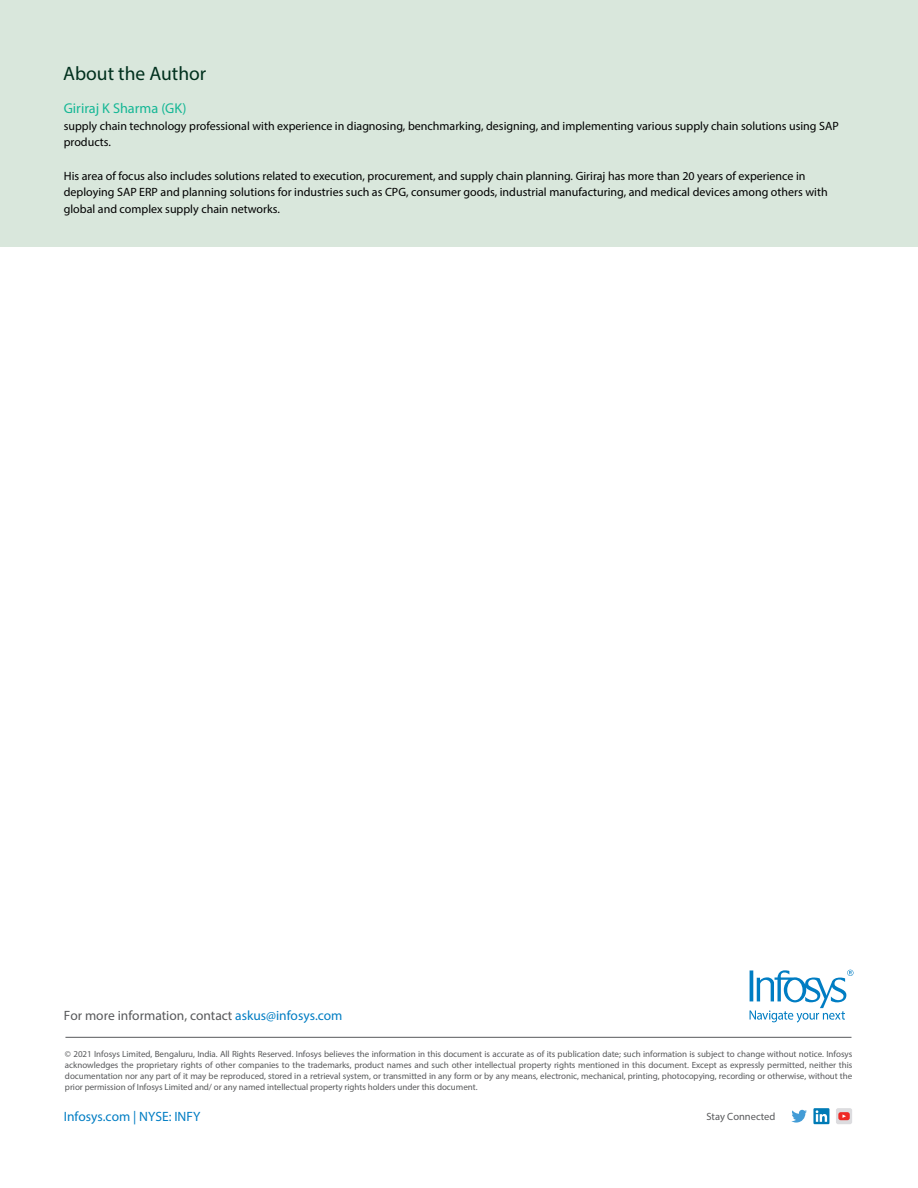
<style>
.page{position:relative;width:918px;height:1188px;background:#fff}
.page>*{position:absolute;margin:0;border:0;box-sizing:border-box;transform-origin:0 0}
.t1{font:19.5px "Myriad Pro";color:#00301d}
.t2{font:14.25px "Myriad Pro";color:#14b795}
.t3{font:13.5px "Myriad Pro";color:#58595b}
.t4{font:13.5px "Myriad Pro";color:#007dc3}
.t5{font:12px/16.5px "Myriad Pro";color:#000}
.t6{font:10.5px "Myriad Pro";color:#58595b}
.t7{font:9px/10.8px "Myriad Pro";letter-spacing:-.005em;color:#58595b;text-align:justify}
.s1{color:#007dc3}
</style>
<div class="page">
<svg style="left:791px;top:1110px;width:16px;height:13px"></svg>
<svg style="left:813px;top:1108px;width:16px;height:16px"></svg>
<svg style="left:816px;top:1110px;width:11px;height:12px"></svg>
<div style="left:836px;top:1108px;width:16px;height:16px;background:#dcdcdf;border-radius:2px"></div>
<svg style="left:838px;top:1112px;width:12px;height:8px"></svg>
<svg style="left:750px;top:970px;width:104px;height:53px"></svg>
<hr style="left:65px;top:1037px;width:787px;height:1px;background:#58595b">
<div style="left:0;top:0;width:918px;height:247px;background:#d9e7dc"></div>
<h1 class="t1" style="left:63px;top:61px;width:144px">About the Author</h1>
<h2 class="t2" style="left:64px;top:100px;width:124px">Giriraj K Sharma (GK)</h2>
<h3 class="t5" style="left:64px;top:117px;width:777px">supply chain technology professional with experience in diagnosing, benchmarking, designing, and implementing various supply chain solutions using SAP products.</h3>
<p class="t5" style="left:64px;top:167px;width:765px">His area of focus also includes solutions related to execution, procurement, and supply chain planning. Giriraj has more than 20 years of experience in deploying SAP ERP and planning solutions for industries such as CPG, consumer goods, industrial manufacturing, and medical devices among others with global and complex supply chain networks.</p>
<h3 class="t3" style="left:64px;top:1007px;width:280px">For more information, contact <span class="s1">askus@infosys.com</span></h3>
<p class="t7" style="left:65px;top:1049px;width:789px">© 2021 Infosys Limited, Bengaluru, India. All Rights Reserved. Infosys believes the information in this document is accurate as of its publication date; such information is subject to change without notice. Infosys acknowledges the proprietary rights of other companies to the trademarks, product names and such other intellectual property rights mentioned in this document. Except as expressly permitted, neither this documentation nor any part of it may be reproduced, stored in a retrieval system, or transmitted in any form or by any means, electronic, mechanical, printing, photocopying, recording or otherwise, without the prior permission of Infosys Limited and/ or any named intellectual property rights holders under this document.</p>
<h3 class="t4" style="left:64px;top:1108px;width:138px">Infosys.com | NYSE: INFY</h3>
<p class="t6" style="left:706px;top:1110px;width:70px">Stay Connected</p>
</div>
